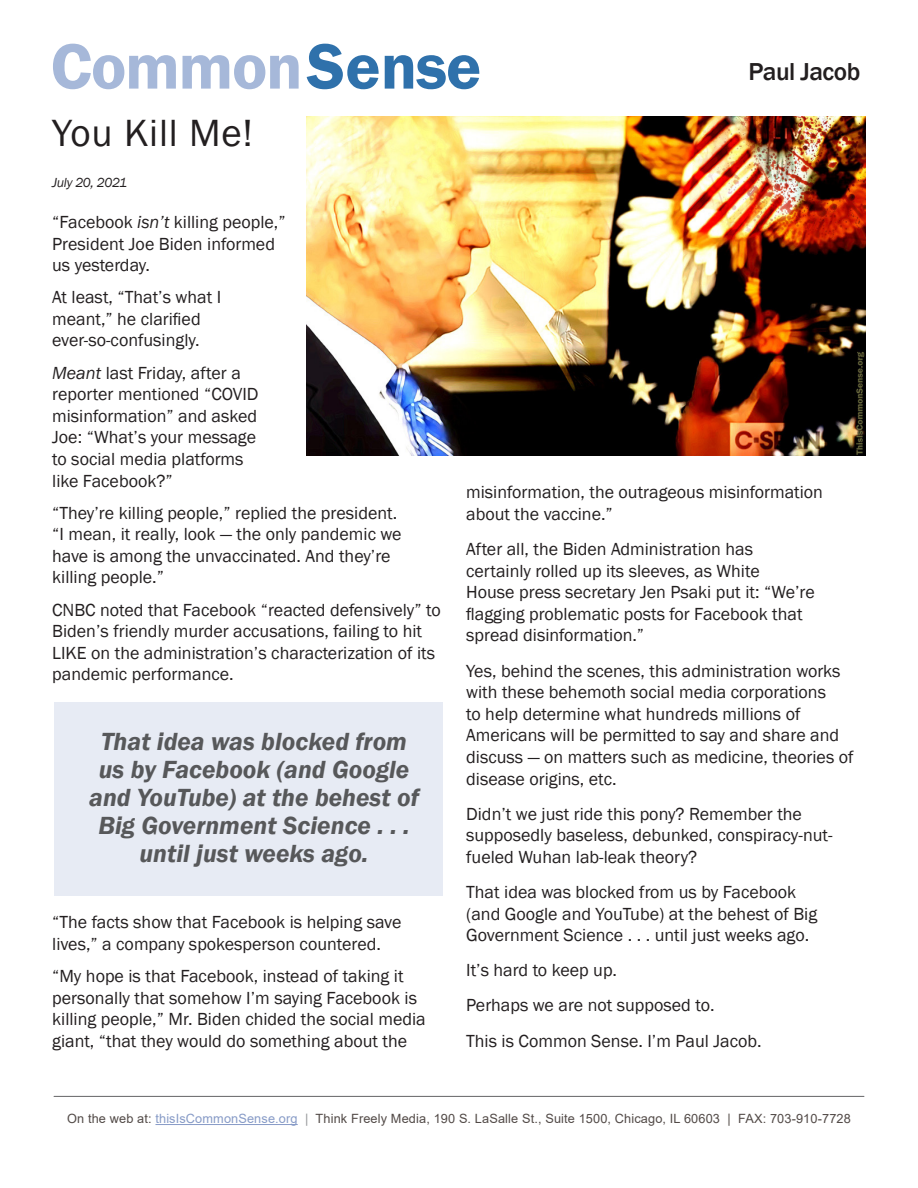
<style>
.page{position:relative;width:918px;height:1188px;background:#fff}
.page>*{position:absolute;margin:0;border:0;box-sizing:border-box;transform-origin:0 0}
.t1{font:600 66.45px "Franklin Gothic";letter-spacing:-.02em;color:#a6b8d9}
.t2{font:39px "Franklin Gothic";letter-spacing:.02em;color:#231f20}
.t3{font:italic 600 25.5px/28.2px "Franklin Gothic";color:#57585a;text-align:center}
.t4{font:500 25.2px "Franklin Gothic";letter-spacing:-.02em;color:#231f20}
.t5{font:18px/21.6px "Franklin Gothic";color:#231f20}
.t6{font:italic 13.5px "Franklin Gothic";letter-spacing:-.02em;color:#231f20}
.t7{font:12.75px "Arial";letter-spacing:.01em;color:#524a47}
.s1{color:#2f71ab}
.s2{font-style:italic}
.s3{color:#879bc7}
.s4{color:#939598}
</style>
<div class="page">
<hr style="left:155px;top:1124px;width:143px;height:1px;background:#879bc7">
<img style="left:306px;top:116px;width:560px;height:340px">
<hr style="left:54px;top:1096px;width:810px;height:1px;background:#636366">
<div style="left:54px;top:702px;width:388px;height:193px;background:#e7ebf4"></div>
<p class="t1" style="left:51px;top:25px;width:432px">Common<span class="s1">Sense</span></p>
<p class="t4" style="left:748px;top:56px;width:113px">Paul Jacob</p>
<p class="t2" style="left:52px;top:109px;width:202px">You Kill Me!</p>
<p class="t6" style="left:52px;top:174px;width:77px">July 20, 2021</p>
<p class="t5" style="left:52px;top:211px;width:235px">“Facebook <span class="s2">isn’t</span> killing people,”<br>President Joe Biden informed us yesterday.</p>
<p class="t5" style="left:52px;top:287px;width:171px">At least, “That’s what I meant,” he clarified ever-so-confusingly.</p>
<p class="t5" style="left:52px;top:362px;width:208px"><span class="s2">Meant</span> last Friday, after a reporter mentioned “COVID misinformation” and asked<br>Joe: “What’s your message to social media platforms like Facebook?”</p>
<p class="t5" style="left:52px;top:502px;width:351px">“They’re killing people,” replied the president. “I mean, it really, look — the only pandemic we have is among the unvaccinated. And they’re killing people.”</p>
<p class="t5" style="left:52px;top:599px;width:390px">CNBC noted that Facebook “reacted defensively” to Biden’s friendly murder accusations, failing to hit LIKE on the administration’s characterization of its pandemic performance.</p>
<p class="t3" style="left:89px;top:727px;width:331px">That idea was blocked from us by Facebook (and Google and YouTube) at the behest of<br>Big Government Science . . . until just weeks ago.</p>
<p class="t5" style="left:52px;top:912px;width:351px">“The facts show that Facebook is helping save lives,” a company spokesperson countered.</p>
<p class="t5" style="left:52px;top:966px;width:375px">“My hope is that Facebook, instead of taking it personally that somehow I’m saying Facebook is killing people,” Mr. Biden chided the social media giant, “that they would do something about the</p>
<p class="t5" style="left:466px;top:482px;width:358px">misinformation, the outrageous misinformation about the vaccine.”</p>
<p class="t5" style="left:466px;top:539px;width:350px">After all, the Biden Administration has certainly rolled up its sleeves, as White<br>House press secretary Jen Psaki put it: “We’re flagging problematic posts for Facebook that spread disinformation.”</p>
<p class="t5" style="left:466px;top:660px;width:389px">Yes, behind the scenes, this administration works with these behemoth social media corporations<br>to help determine what hundreds millions of Americans will be permitted to say and share and discuss — on matters such as medicine, theories of disease origins, etc.</p>
<p class="t5" style="left:466px;top:803px;width:368px">Didn’t we just ride this pony? Remember the supposedly baseless, debunked, conspiracy-nut&shy;fueled Wuhan lab-leak theory?</p>
<p class="t5" style="left:466px;top:881px;width:353px">That idea was blocked from us by Facebook (and Google and YouTube) at the behest of Big<br>Government Science . . . until just weeks ago.</p>
<p class="t5" style="left:466px;top:960px;width:152px">It’s hard to keep up.</p>
<p class="t5" style="left:466px;top:995px;width:250px">Perhaps we are not supposed to.</p>
<p class="t5" style="left:466px;top:1031px;width:297px">This is Common Sense. I’m Paul Jacob.</p>
<p class="t7" style="left:67px;top:1110px;width:785px">On the web at: <span class="s3">thisIsCommonSense.org</span> <span class="s4">|</span> Think Freely Media, 190 S. LaSalle St., Suite 1500, Chicago, IL 60603 | FAX: 703-910-7728</p>
</div>
